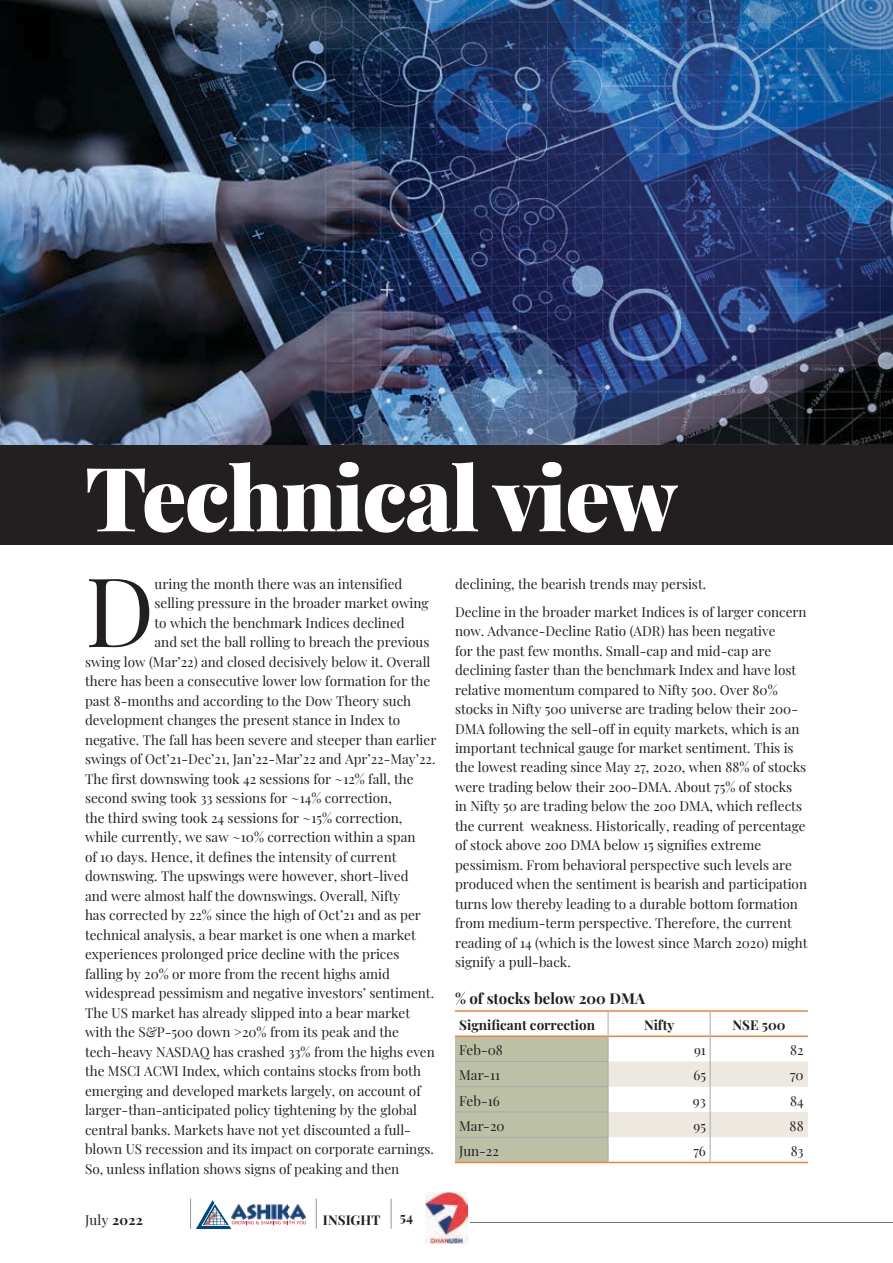
<style>
.page{position:relative;width:893px;height:1263px;background:#fff}
.page>*{position:absolute;margin:0;border:0;box-sizing:border-box;transform-origin:0 0}
.t1{font:96.15px "Playfair Display";color:#231f20}
.t2{font:900 88.8px "Playfair Display";letter-spacing:-.02em;color:#fff}
.t3{font:700 15px "Playfair Display";color:#231f20}
.t4{font:13.5px/19.5px "Playfair Display";color:#231f20}
.t5{font:700 13.5px "Playfair Display";color:#231f20}
.s1{font-weight:700}
</style>
<div class="page">
<hr style="left:470px;top:1222px;width:423px;height:1px;background:#6d6f71">
<hr style="left:190px;top:1199px;width:1px;height:30px;background:#949698">
<hr style="left:316px;top:1199px;width:1px;height:30px;background:#949698">
<hr style="left:391px;top:1199px;width:1px;height:30px;background:#949698">
<svg style="left:196px;top:1200px;width:110px;height:29px"></svg>
<img style="left:230px;top:1202px;width:76px;height:19px">
<img style="left:203px;top:1225px;width:15px;height:2px">
<img style="left:203px;top:1212px;width:15px;height:13px">
<img style="left:426px;top:1192px;width:41px;height:52px">
<img style="left:0;top:0;width:893px;height:445px">
<div style="left:0;top:445px;width:893px;height:99px;background:#231f20"></div>
<hr style="left:455px;top:1010px;width:153px;height:2px;background:#f58233">
<hr style="left:608px;top:1010px;width:102px;height:2px;background:#f58233">
<hr style="left:710px;top:1010px;width:98px;height:2px;background:#f58233">
<svg style="left:455px;top:1012px;width:353px;height:150px"></svg>
<hr style="left:455px;top:1162px;width:153px;height:1px;background:#f58233">
<hr style="left:608px;top:1162px;width:102px;height:1px;background:#f58233">
<hr style="left:710px;top:1162px;width:98px;height:1px;background:#f58233">
<hr style="left:455px;top:1061px;width:153px;height:1px;background:#a7a9ac">
<hr style="left:455px;top:1086px;width:153px;height:1px;background:#a7a9ac">
<hr style="left:455px;top:1111px;width:153px;height:1px;background:#a7a9ac">
<hr style="left:455px;top:1137px;width:153px;height:1px;background:#a7a9ac">
<h2 class="t2" style="left:85px;top:428px;width:594px">Technical view</h2>
<h1 class="t1" style="left:85px;top:536px;width:71px">D</h1>
<p class="t4" style="left:155px;top:573px;width:249px">uring the month there was an intensified</p>
<p class="t4" style="left:155px;top:592px;width:275px">selling pressure in the broader market owing</p>
<p class="t4" style="left:155px;top:612px;width:252px">to which the benchmark Indices declined</p>
<p class="t4" style="left:155px;top:631px;width:276px">and set the ball rolling to breach the previous</p>
<p class="t4" style="left:85px;top:651px;width:347px">swing low (Mar’22) and closed decisively below it. Overall</p>
<p class="t4" style="left:85px;top:670px;width:347px">there has been a consecutive lower low formation for the</p>
<p class="t4" style="left:85px;top:690px;width:328px">past 8-months and according to the Dow Theory such</p>
<p class="t4" style="left:85px;top:709px;width:317px">development changes the present stance in Index to</p>
<p class="t4" style="left:85px;top:729px;width:353px">negative. The fall has been severe and steeper than earlier</p>
<p class="t4" style="left:85px;top:748px;width:352px">swings of Oct’21-Dec’21, Jan’22-Mar’22 and Apr’22-May’22.</p>
<p class="t4" style="left:85px;top:768px;width:330px">The first downswing took 42 sessions for ~12% fall, the</p>
<p class="t4" style="left:85px;top:787px;width:308px">second swing took 33 sessions for ~14% correction,</p>
<p class="t4" style="left:85px;top:807px;width:319px">the third swing took 24 sessions for ~15% correction,</p>
<p class="t4" style="left:85px;top:826px;width:332px">while currently, we saw ~10% correction within a span</p>
<p class="t4" style="left:85px;top:846px;width:313px">of 10 days. Hence, it defines the intensity of current</p>
<p class="t4" style="left:85px;top:865px;width:325px">downswing. The upswings were however, short-lived</p>
<p class="t4" style="left:85px;top:885px;width:317px">and were almost half the downswings. Overall, Nifty</p>
<p class="t4" style="left:85px;top:904px;width:337px">has corrected by 22% since the high of Oct’21 and as per</p>
<p class="t4" style="left:85px;top:924px;width:332px">technical analysis, a bear market is one when a market</p>
<p class="t4" style="left:85px;top:943px;width:316px">experiences prolonged price decline with the prices</p>
<p class="t4" style="left:85px;top:963px;width:306px">falling by 20% or more from the recent highs amid</p>
<p class="t4" style="left:85px;top:982px;width:351px">widespread pessimism and negative investors’ sentiment.</p>
<p class="t4" style="left:85px;top:1002px;width:327px">The US market has already slipped into a bear market</p>
<p class="t4" style="left:85px;top:1021px;width:316px">with the S&amp;P-500 down &gt;20% from its peak and the</p>
<p class="t4" style="left:85px;top:1041px;width:351px">tech-heavy NASDAQ has crashed 33% from the highs even</p>
<p class="t4" style="left:85px;top:1060px;width:337px">the MSCI ACWI Index, which contains stocks from both</p>
<p class="t4" style="left:85px;top:1080px;width:337px">emerging and developed markets largely, on account of</p>
<p class="t4" style="left:85px;top:1099px;width:333px">larger-than-anticipated policy tightening by the global</p>
<p class="t4" style="left:85px;top:1119px;width:327px">central banks. Markets have not yet discounted a full-</p>
<p class="t4" style="left:85px;top:1138px;width:350px">blown US recession and its impact on corporate earnings.</p>
<p class="t4" style="left:85px;top:1158px;width:316px">So, unless inflation shows signs of peaking and then</p>
<p class="t4" style="left:85px;top:1209px;width:59px">July <span class="s1">2022</span></p>
<p class="t5" style="left:323px;top:1210px;width:59px">INSIGHT</p>
<p class="t5" style="left:400px;top:1207px;width:15px">54</p>
<p class="t4" style="left:455px;top:568px;width:353px;line-height:28px">declining, the bearish trends may persist.<br>Decline in the broader market Indices is of larger concern</p>
<p class="t4" style="left:455px;top:620px;width:354px">now. Advance-Decline Ratio (ADR) has been negative<br>for the past few months. Small-cap and mid-cap are declining faster than the benchmark Index and have lost relative momentum compared to Nifty 500. Over 80% stocks in Nifty 500 universe are trading below their 200- DMA following the sell-off in equity markets, which is an important technical gauge for market sentiment. This is the lowest reading since May 27, 2020, when 88% of stocks were trading below their 200-DMA. About 75% of stocks<br>in Nifty 50 are trading below the 200 DMA, which reflects the current weakness. Historically, reading of percentage of stock above 200 DMA below 15 signifies extreme pessimism. From behavioral perspective such levels are produced when the sentiment is bearish and participation turns low thereby leading to a durable bottom formation from medium-term perspective. Therefore, the current reading of 14 (which is the lowest since March 2020) might signify a pull-back.</p>
<p class="t3" style="left:455px;top:987px;width:192px">% of stocks below 200 DMA</p>
<p class="t5" style="left:459px;top:1014px;width:137px">Significant correction</p>
<p class="t5" style="left:644px;top:1014px;width:32px">Nifty</p>
<p class="t5" style="left:733px;top:1014px;width:54px">NSE 500</p>
<p class="t4" style="left:459px;top:1039px;width:45px">Feb-08</p>
<p class="t4" style="left:694px;top:1039px;width:13px">91</p>
<p class="t4" style="left:790px;top:1039px;width:15px">82</p>
<p class="t4" style="left:459px;top:1064px;width:42px">Mar-11</p>
<p class="t4" style="left:693px;top:1064px;width:14px">65</p>
<p class="t4" style="left:790px;top:1064px;width:15px">70</p>
<p class="t4" style="left:459px;top:1090px;width:42px">Feb-16</p>
<p class="t4" style="left:693px;top:1090px;width:14px">93</p>
<p class="t4" style="left:790px;top:1090px;width:15px">84</p>
<p class="t4" style="left:459px;top:1115px;width:47px">Mar-20</p>
<p class="t4" style="left:694px;top:1115px;width:14px">95</p>
<p class="t4" style="left:790px;top:1115px;width:16px">88</p>
<p class="t4" style="left:459px;top:1140px;width:41px">Jun-22</p>
<p class="t4" style="left:693px;top:1140px;width:14px">76</p>
<p class="t4" style="left:791px;top:1140px;width:14px">83</p>
</div>
